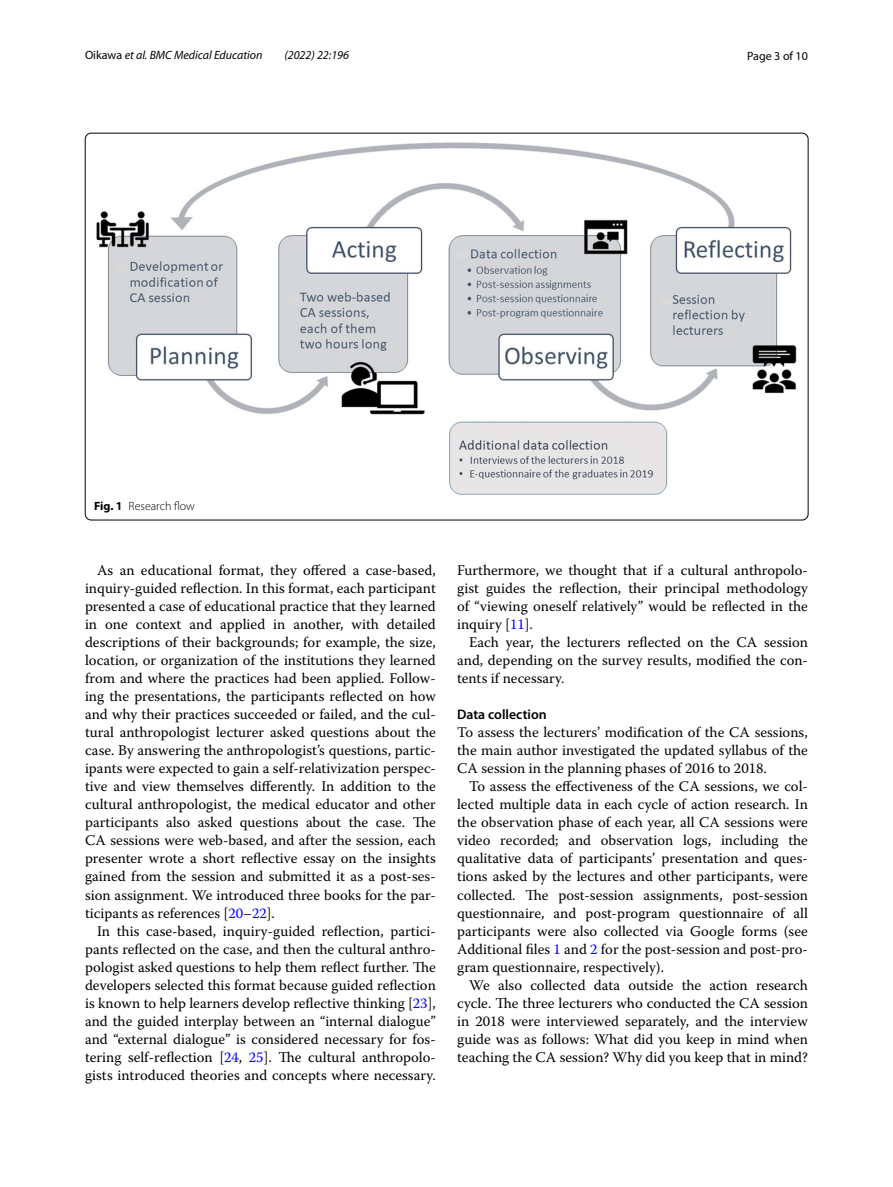
<style>
.page{position:relative;width:893px;height:1187px;background:#fff}
.page>*{position:absolute;margin:0;border:0;box-sizing:border-box;transform-origin:0 0}
.t1{font:14.7px/18px "Warnock Pro";color:#000;text-align:justify}
.t2{font:600 13.8px "Myriad Pro";color:#000}
.t3{font:italic 12px "Myriad Pro";color:#000}
.t4{font:300 12px "Myriad Pro";color:#000}
.t5{font:12px "Myriad Pro";color:#000}
.s1{font-style:normal}
.s2{font-weight:700}
.s3{color:#00f}
</style>
<div class="page">
<img style="left:96px;top:142px;width:701px;height:352px">
<p class="t3" style="left:85px;top:48px;width:179px"><span class="s1">Oikawa</span> et al. BMC Medical Education</p>
<p class="t3" style="left:284px;top:48px;width:66px">(2022) 22:196</p>
<p class="t5" style="left:747px;top:48px;width:62px">Page 3 of 10</p>
<p class="t4" style="left:94px;top:499px;width:102px"><span class="s2">Fig. 1</span> Research flow</p>
<p class="t1" style="left:85px;top:561px;width:352px;text-indent:12px">As an educational format, they offered a case-based, inquiry-guided reflection. In this format, each participant presented a case of educational practice that they learned in one context and applied in another, with detailed descriptions of their backgrounds; for example, the size, location, or organization of the institutions they learned from and where the practices had been applied. Follow&shy;ing the presentations, the participants reflected on how and why their practices succeeded or failed, and the cul&shy;tural anthropologist lecturer asked questions about the case. By answering the anthropologist’s questions, partic&shy;ipants were expected to gain a self-relativization perspec&shy;tive and view themselves differently. In addition to the cultural anthropologist, the medical educator and other participants also asked questions about the case. The CA sessions were web-based, and after the session, each presenter wrote a short reflective essay on the insights gained from the session and submitted it as a post-ses&shy;sion assignment. We introduced three books for the par&shy;ticipants as references [<span class="s3">20</span>–<span class="s3">22</span>].</p>
<p class="t1" style="left:85px;top:921px;width:352px;text-indent:12px">In this case-based, inquiry-guided reflection, partici&shy;pants reflected on the case, and then the cultural anthro&shy;pologist asked questions to help them reflect further. The developers selected this format because guided reflection is known to help learners develop reflective thinking [<span class="s3">23</span>], and the guided interplay between an “internal dialogue” and “external dialogue” is considered necessary for fos&shy;tering self-reflection [<span class="s3">24</span>, <span class="s3">25</span>]. The cultural anthropolo&shy;gists introduced theories and concepts where necessary.</p>
<p class="t1" style="left:457px;top:561px;width:352px">Furthermore, we thought that if a cultural anthropolo&shy;gist guides the reflection, their principal methodology of “viewing oneself relatively” would be reflected in the inquiry [<span class="s3">11</span>].</p>
<p class="t1" style="left:457px;top:633px;width:352px;text-indent:12px">Each year, the lecturers reflected on the CA session and, depending on the survey results, modified the con&shy;tents if necessary.</p>
<p class="t2" style="left:457px;top:706px;width:91px">Data collection</p>
<p class="t1" style="left:457px;top:723px;width:352px">To assess the lecturers’ modification of the CA sessions, the main author investigated the updated syllabus of the CA session in the planning phases of 2016 to 2018.</p>
<p class="t1" style="left:457px;top:777px;width:352px;text-indent:12px">To assess the effectiveness of the CA sessions, we col&shy;lected multiple data in each cycle of action research. In the observation phase of each year, all CA sessions were video recorded; and observation logs, including the qualitative data of participants’ presentation and ques&shy;tions asked by the lectures and other participants, were collected. The post-session assignments, post-session questionnaire, and post-program questionnaire of all participants were also collected via Google forms (see Additional files <span class="s3">1</span> and <span class="s3">2</span> for the post-session and post-pro&shy;gram questionnaire, respectively).</p>
<p class="t1" style="left:457px;top:975px;width:352px;text-indent:12px">We also collected data outside the action research cycle. The three lecturers who conducted the CA session in 2018 were interviewed separately, and the interview guide was as follows: What did you keep in mind when teaching the CA session? Why did you keep that in mind?</p>
</div>
